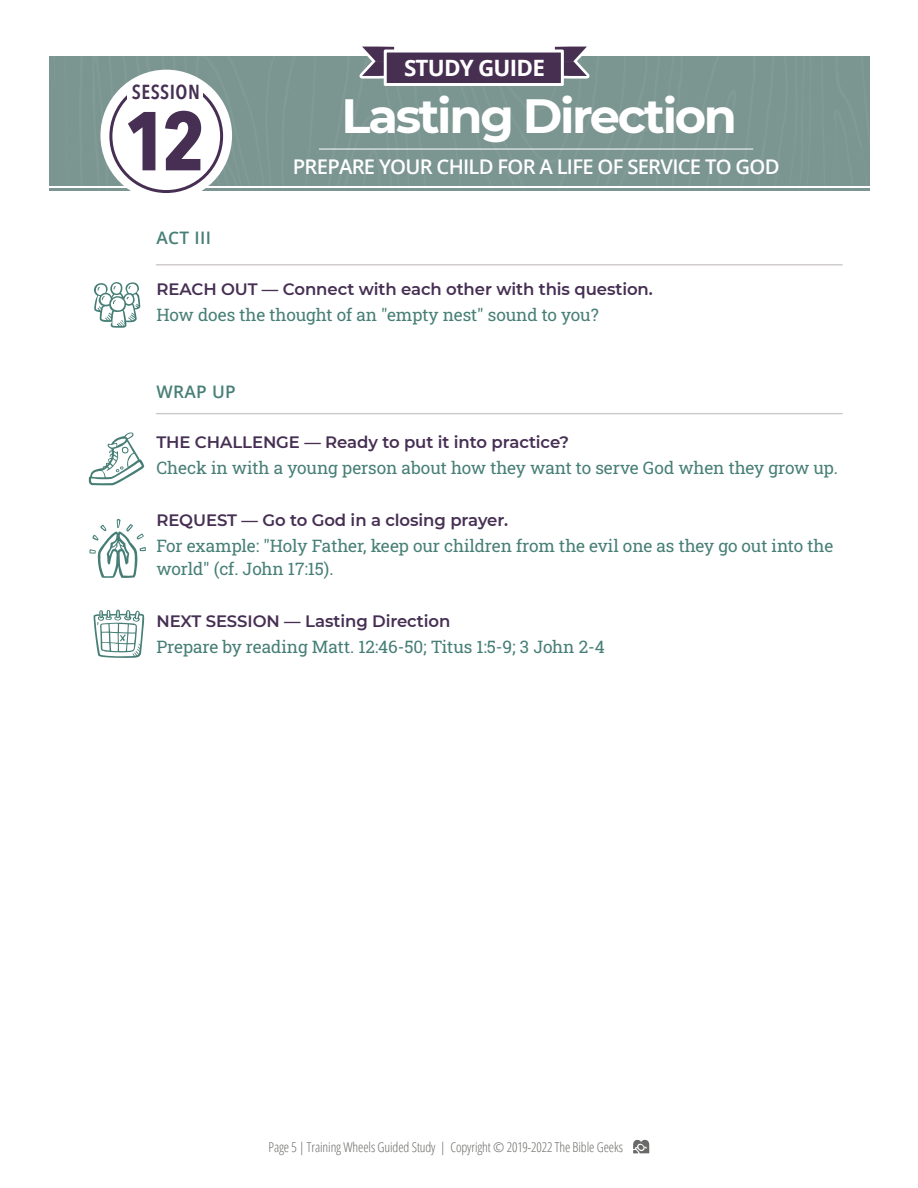
<style>
.page{position:relative;width:918px;height:1188px;background:#fff}
.page>*{position:absolute;margin:0;border:0;box-sizing:border-box;transform-origin:0 0}
.t1{font:700 82.5px "Avenir Next Condensed";color:#462f53}
.t2{font:700 48px "Montserrat";letter-spacing:-.05em;color:#fff}
.t3{font:700 22.5px "Open Sans";letter-spacing:-.035em;color:#fff}
.t4{font:600 20.25px "Open Sans";letter-spacing:-.035em;color:#fff}
.t5{font:600 20.25px "Avenir Next Condensed";letter-spacing:.02em;color:#462f53}
.t6{font:17.25px/23.2px "Roboto Slab";letter-spacing:-.005em;color:#477f76}
.t7{font:17.25px "Roboto Slab";letter-spacing:-.005em;color:#467e76}
.t8{font:600 17.25px "Open Sans";letter-spacing:.02em;color:#477f76}
.t9{font:600 16.5px "Montserrat";letter-spacing:-.005em;color:#462f53}
.t10{font:300 13.5px "Open Sans Condensed";letter-spacing:-.01em;color:#6a6967}
</style>
<div class="page">
<svg style="left:633px;top:1140px;width:16px;height:13px"></svg>
<hr style="left:156px;top:264px;width:686px;height:2px;background:#ccc9c8">
<hr style="left:156px;top:413px;width:686px;height:1px;background:#ccc9c8">
<svg style="left:89px;top:432px;width:55px;height:54px"></svg>
<svg style="left:89px;top:519px;width:57px;height:59px"></svg>
<svg style="left:93px;top:609px;width:52px;height:49px"></svg>
<svg style="left:94px;top:282px;width:46px;height:46px"></svg>
<hr style="left:49px;top:188px;width:820px;height:2px;background:#7b9590">
<svg style="left:49px;top:46px;width:820px;height:143px;background:#879e9a"></svg>
<div style="left:384px;top:50px;width:180px;height:36px;background:#472f52;border:3px solid #fff"></div>
<div style="left:100px;top:70px;width:132px;height:131px;background:#fff;border-radius:50%"></div>
<div style="left:109px;top:79px;width:114px;height:114px;border:3px solid #462f53;border-radius:50%"></div>
<div style="left:128px;top:88px;width:75px;height:22px;background:#fff"></div>
<div style="left:148px;top:79px;width:36px;height:21px;background:#fff"></div>
<div style="left:136px;top:82px;width:61px;height:22px;background:#fff"></div>
<p class="t5" style="left:132px;top:79px;width:69px">SESSION</p>
<h1 class="t1" style="left:124px;top:88px;width:83px">12</h1>
<h3 class="t3" style="left:404px;top:59px;width:142px">STUDY GUIDE</h3>
<h2 class="t2" style="left:342px;top:87px;width:397px">Lasting Direction</h2>
<p class="t4" style="left:293px;top:158px;width:488px">PREPARE YOUR CHILD FOR A LIFE OF SERVICE TO GOD</p>
<p class="t8" style="left:156px;top:231px;width:56px">ACT III</p>
<p class="t9" style="left:156px;top:279px;width:498px">REACH OUT — Connect with each other with this question.</p>
<p class="t6" style="left:156px;top:303px;width:444px">How does the thought of an "empty nest" sound to you?</p>
<p class="t8" style="left:156px;top:384px;width:81px">WRAP UP</p>
<p class="t9" style="left:156px;top:432px;width:414px">THE CHALLENGE — Ready to put it into practice?</p>
<p class="t6" style="left:156px;top:456px;width:683px">Check in with a young person about how they want to serve God when they grow up.</p>
<p class="t9" style="left:156px;top:510px;width:353px">REQUEST — Go to God in a closing prayer.</p>
<p class="t6" style="left:156px;top:534px;width:678px">For example: "Holy Father, keep our children from the evil one as they go out into the world" (cf. John 17:15).</p>
<p class="t9" style="left:156px;top:611px;width:295px">NEXT SESSION — Lasting Direction</p>
<p class="t7" style="left:156px;top:635px;width:450px">Prepare by reading Matt. 12:46-50; Titus 1:5-9; 3 John 2-4</p>
<p class="t10" style="left:269px;top:1142px;width:356px">Page 5 | Training Wheels Guided Study | Copyright © 2019-2022 The Bible Geeks</p>
</div>
